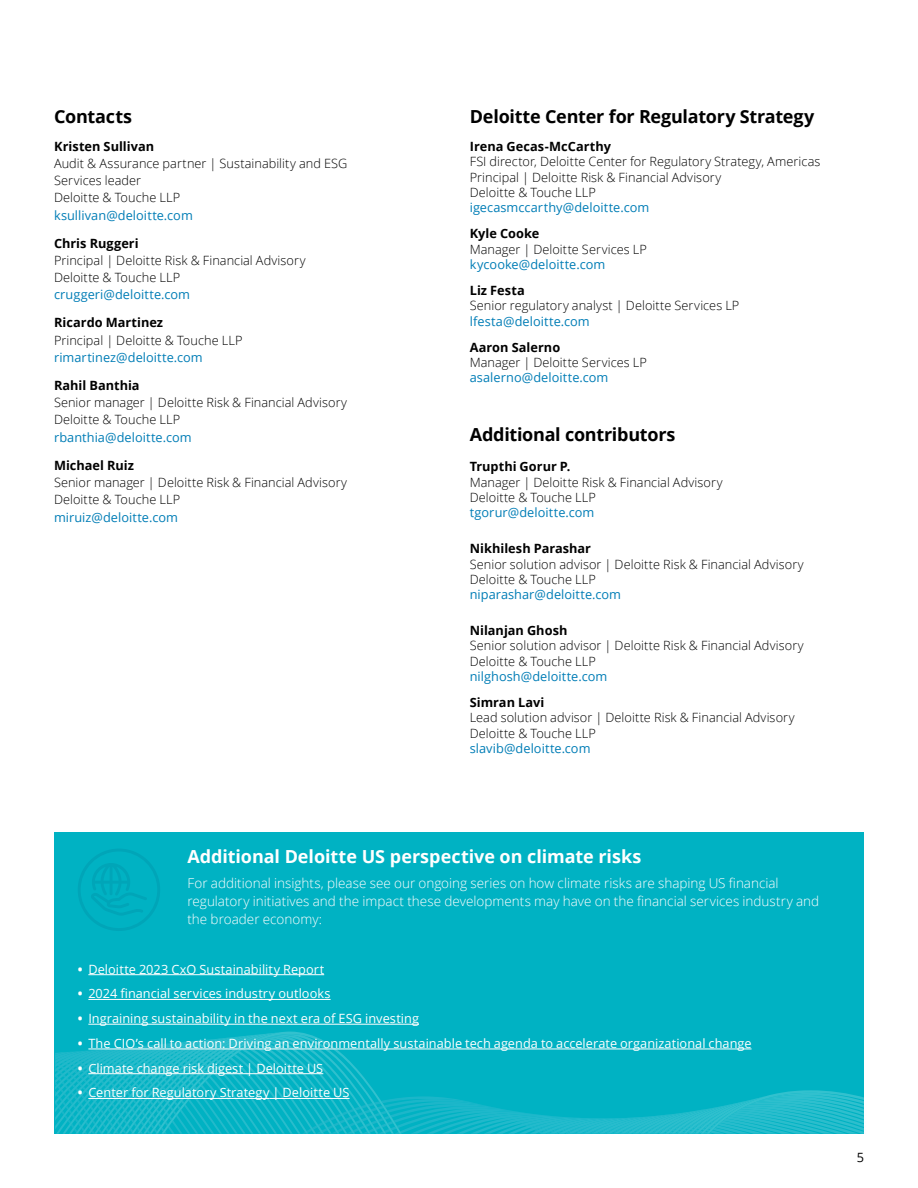
<style>
.page{position:relative;width:918px;height:1188px;background:#fff}
.page>*{position:absolute;margin:0;border:0;box-sizing:border-box;transform-origin:0 0}
.Introduction__14_18pt{font:700 18px "Open Sans";letter-spacing:-.015em;color:#000}
.Article_heading_12_16{font:700 18px "Open Sans";letter-spacing:-.005em;color:#fff}
.Article_heading_12_16-2{font:300 13.5px/18px "Open Sans";color:#fff}
.Introduction__14_18pt-2{font:300 12.75px/17.2px "Open Sans";letter-spacing:.005em;color:#000}
.t1{font:12.75px "Open Sans";letter-spacing:.005em;color:#fff}
.Body_copy__8_5_12pt{font:300 12.75px/15.3px "Open Sans";letter-spacing:.005em;color:#000}
.Introduction__14_18pt-3{font:12.75px/17.2px "Open Sans";letter-spacing:.005em;color:#007db6}
.Introduction__14_18pt-4{font:700 12.75px "Open Sans";color:#000}
.t2{font:12.75px "Open Sans";color:#000}
.s1{font-weight:700}
.s2{font-weight:400;color:#007db6}
.s3{font-weight:300;color:#000}
</style>
<div class="page">
<div style="left:54px;top:833px;width:810px;height:301px;background:#00b2c3"></div>
<svg style="left:55px;top:1032px;width:507px;height:102px"></svg>
<svg style="left:78px;top:849px;width:82px;height:82px"></svg>
<hr style="left:88px;top:974px;width:236px;height:1px;background:#fff">
<hr style="left:88px;top:999px;width:243px;height:1px;background:#fff">
<hr style="left:88px;top:1024px;width:331px;height:1px;background:#fff">
<hr style="left:88px;top:1049px;width:664px;height:1px;background:#fff">
<hr style="left:88px;top:1073px;width:235px;height:1px;background:#fff">
<hr style="left:88px;top:1098px;width:181px;height:1px;background:#fff">
<hr style="left:269px;top:1098px;width:81px;height:1px;background:#fff">
<p class="Introduction__14_18pt" style="left:54px;top:104px;width:80px">Contacts</p>
<p class="Introduction__14_18pt-2" style="left:54px;top:137px;width:295px"><span class="s1">Kristen Sullivan<br></span>Audit &amp; Assurance partner | Sustainability and ESG<br>Services leader<br>Deloitte &amp; Touche LLP<br><span class="s2">ksullivan@deloitte.com</span></p>
<p class="Introduction__14_18pt-2" style="left:54px;top:234px;width:253px"><span class="s1">Chris Ruggeri<br></span>Principal | Deloitte Risk &amp; Financial Advisory<br>Deloitte &amp; Touche LLP <span class="s2">cruggeri@deloitte.com</span></p>
<p class="Introduction__14_18pt-2" style="left:54px;top:314px;width:190px"><span class="s1">Ricardo Martinez<br></span>Principal | Deloitte &amp; Touche LLP <span class="s2">rimartinez@deloitte.com</span></p>
<p class="Introduction__14_18pt-4" style="left:54px;top:376px;width:87px">Rahil Banthia</p>
<p class="Introduction__14_18pt-2" style="left:54px;top:394px;width:295px">Senior manager | Deloitte Risk &amp; Financial Advisory</p>
<p class="Introduction__14_18pt-3" style="left:54px;top:411px;width:139px"><span class="s3">Deloitte &amp; Touche LLP </span>rbanthia@deloitte.com</p>
<p class="Introduction__14_18pt-4" style="left:54px;top:456px;width:82px">Michael Ruiz</p>
<p class="Introduction__14_18pt-2" style="left:54px;top:473px;width:295px">Senior manager | Deloitte Risk &amp; Financial Advisory</p>
<p class="Introduction__14_18pt-3" style="left:54px;top:490px;width:128px;line-height:18px"><span class="s3">Deloitte &amp; Touche LLP </span>miruiz@deloitte.com</p>
<p class="Introduction__14_18pt" style="left:470px;top:104px;width:346px">Deloitte Center for Regulatory Strategy</p>
<p class="Body_copy__8_5_12pt" style="left:470px;top:138px;width:352px"><span class="s1">Irena Gecas-McCarthy<br></span>FSI director, Deloitte Center for Regulatory Strategy, Americas Principal | Deloitte Risk &amp; Financial Advisory<br>Deloitte &amp; Touche LLP<br><span class="s2">igecasmccarthy@deloitte.com</span></p>
<p class="Introduction__14_18pt-2" style="left:470px;top:226px;width:179px;line-height:15.3px"><span class="s1">Kyle Cooke<br></span>Manager | Deloitte Services LP <span class="s2">kycooke@deloitte.com</span></p>
<p class="Introduction__14_18pt-2" style="left:470px;top:282px;width:271px;line-height:15.3px"><span class="s1">Liz Festa<br></span>Senior regulatory analyst | Deloitte Services LP <span class="s2">lfesta@deloitte.com</span></p>
<p class="Introduction__14_18pt-2" style="left:470px;top:339px;width:179px;line-height:15.3px"><span class="s1">Aaron Salerno<br></span>Manager | Deloitte Services LP <span class="s2">asalerno@deloitte.com</span></p>
<p class="Introduction__14_18pt" style="left:470px;top:421px;width:207px">Additional contributors</p>
<p class="Introduction__14_18pt-4" style="left:470px;top:458px;width:102px">Trupthi Gorur P.</p>
<p class="Introduction__14_18pt-2" style="left:470px;top:473px;width:254px">Manager | Deloitte Risk &amp; Financial Advisory</p>
<p class="Introduction__14_18pt-2" style="left:470px;top:488px;width:128px">Deloitte &amp; Touche LLP</p>
<p class="Introduction__14_18pt-3" style="left:470px;top:504px;width:126px">tgorur@deloitte.com</p>
<p class="Introduction__14_18pt-2" style="left:470px;top:541px;width:336px;line-height:15.3px"><span class="s1">Nikhilesh Parashar<br></span>Senior solution advisor | Deloitte Risk &amp; Financial Advisory</p>
<p class="Introduction__14_18pt-2" style="left:470px;top:570px;width:128px">Deloitte &amp; Touche LLP</p>
<p class="Introduction__14_18pt-3" style="left:470px;top:586px;width:153px">niparashar@deloitte.com</p>
<p class="Introduction__14_18pt-2" style="left:470px;top:623px;width:336px;line-height:15.3px"><span class="s1">Nilanjan Ghosh<br></span>Senior solution advisor | Deloitte Risk &amp; Financial Advisory</p>
<p class="Introduction__14_18pt-2" style="left:470px;top:652px;width:128px">Deloitte &amp; Touche LLP</p>
<p class="Introduction__14_18pt-3" style="left:470px;top:667px;width:139px">nilghosh@deloitte.com</p>
<p class="Introduction__14_18pt-4" style="left:470px;top:694px;width:76px">Simran Lavi</p>
<p class="Introduction__14_18pt-2" style="left:470px;top:710px;width:326px;line-height:15.3px">Lead solution advisor | Deloitte Risk &amp; Financial Advisory<br>Deloitte &amp; Touche LLP</p>
<p class="Introduction__14_18pt-3" style="left:470px;top:739px;width:122px">slavib@deloitte.com</p>
<p class="Article_heading_12_16" style="left:187px;top:844px;width:456px">Additional Deloitte US perspective on climate risks</p>
<p class="Article_heading_12_16-2" style="left:187px;top:873px;width:633px">For additional insights, please see our ongoing series on how climate risks are shaping US financial regulatory initiatives and the impact these developments may have on the financial services industry and the broader economy:</p>
<p class="t1" style="left:78px;top:960px;width:248px"><span class="s1">•</span> Deloitte 2023 CxO Sustainability Report</p>
<p class="t1" style="left:78px;top:985px;width:254px"><span class="s1">•</span> 2024 financial services industry outlooks</p>
<p class="t1" style="left:78px;top:1010px;width:343px"><span class="s1">•</span> Ingraining sustainability in the next era of ESG investing</p>
<p class="t1" style="left:78px;top:1035px;width:675px"><span class="s1">•</span> The CIO’s call to action: Driving an environmentally sustainable tech agenda to accelerate organizational change</p>
<p class="t1" style="left:78px;top:1059px;width:247px"><span class="s1">•</span> Climate change risk digest | Deloitte US</p>
<p class="t1" style="left:78px;top:1084px;width:273px"><span class="s1">•</span> Center for Regulatory Strategy | Deloitte US</p>
<p class="t2" style="left:857px;top:1148px;width:9px">5</p>
</div>
